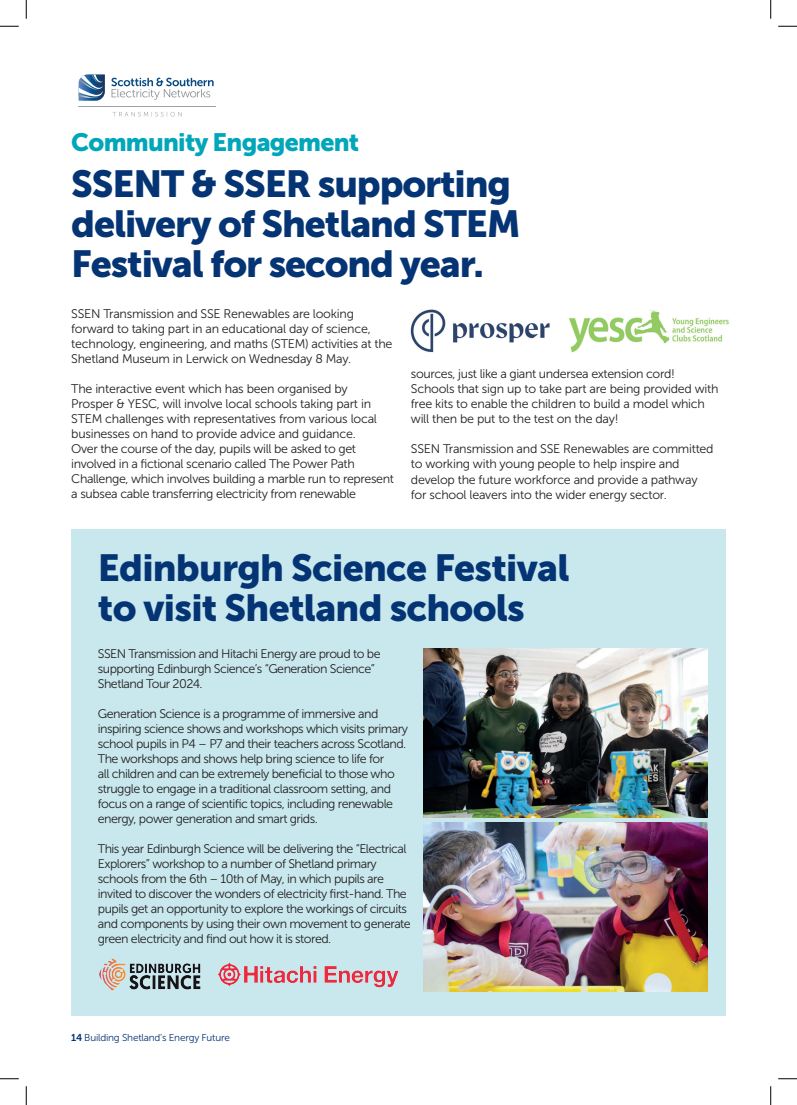
<style>
.page{position:relative;width:797px;height:1105px;background:#fff}
.page>*{position:absolute;margin:0;border:0;box-sizing:border-box;transform-origin:0 0}
.t1{font:37.5px/40px "Museo Sans 900";letter-spacing:-.03em;color:#053474}
.t2{font:25px "Museo Sans 900";letter-spacing:-.03em;color:#00a6b9}
.t3{font:12.5px/15px "Museo Sans 300";letter-spacing:-.03em;color:#231f20}
.t4{font:10px "Museo Sans 300";letter-spacing:-.02em;color:#053474}
.s1{font-family:"Museo Sans 700"}
</style>
<div class="page">
<svg style="left:112px;top:112px;width:70px;height:5px"></svg>
<hr style="left:78px;top:106px;width:138px;height:1px;background:#9ea3a7">
<svg style="left:79px;top:74px;width:26px;height:27px"></svg>
<svg style="left:111px;top:78px;width:103px;height:22px"></svg>
<img style="left:410px;top:309px;width:140px;height:44px">
<img style="left:569px;top:309px;width:160px;height:44px">
<div style="left:71px;top:529px;width:654px;height:487px;background:#c8e8ee"></div>
<img style="left:217px;top:962px;width:182px;height:26px">
<img style="left:99px;top:958px;width:102px;height:33px">
<img style="left:423px;top:648px;width:285px;height:169px">
<img style="left:423px;top:823px;width:285px;height:169px">
<svg style="left:0;top:25px;width:19px;height:2px"></svg>
<svg style="left:778px;top:25px;width:19px;height:2px"></svg>
<svg style="left:0;top:1078px;width:19px;height:1px"></svg>
<svg style="left:778px;top:1078px;width:19px;height:1px"></svg>
<svg style="left:25px;top:0;width:2px;height:19px"></svg>
<svg style="left:25px;top:1086px;width:2px;height:19px"></svg>
<svg style="left:770px;top:0;width:1px;height:19px"></svg>
<svg style="left:770px;top:1086px;width:1px;height:19px"></svg>
<h2 class="t2" style="left:71px;top:128px;width:289px">Community Engagement</h2>
<h1 class="t1" style="left:71px;top:164px;width:451px">SSENT &amp; SSER supporting delivery of Shetland STEM<br>Festival for second year.</h1>
<p class="t3" style="left:71px;top:306px;width:323px">SSEN Transmission and SSE Renewables are looking forward to taking part in an educational day of science, technology, engineering, and maths (STEM) activities at the Shetland Museum in Lerwick on Wednesday 8 May.</p>
<p class="t3" style="left:71px;top:381px;width:324px">The interactive event which has been organised by<br>Prosper &amp; YESC, will involve local schools taking part in STEM challenges with representatives from various local businesses on hand to provide advice and guidance.<br>Over the course of the day, pupils will be asked to get involved in a fictional scenario called The Power Path Challenge, which involves building a marble run to represent a subsea cable transferring electricity from renewable</p>
<p class="t3" style="left:411px;top:367px;width:309px">sources, just like a giant undersea extension cord!<br>Schools that sign up to take part are being provided with free kits to enable the children to build a model which will then be put to the test on the day!</p>
<p class="t3" style="left:411px;top:442px;width:304px">SSEN Transmission and SSE Renewables are committed to working with young people to help inspire and develop the future workforce and provide a pathway for school leavers into the wider energy sector.</p>
<h1 class="t1" style="left:98px;top:548px;width:473px">Edinburgh Science Festival to visit Shetland schools</h1>
<p class="t3" style="left:98px;top:646px;width:284px">SSEN Transmission and Hitachi Energy are proud to be supporting Edinburgh Science’s “Generation Science”<br>Shetland Tour 2024.</p>
<p class="t3" style="left:98px;top:706px;width:311px">Generation Science is a programme of immersive and inspiring science shows and workshops which visits primary school pupils in P4 – P7 and their teachers across Scotland.<br>The workshops and shows help bring science to life for<br>all children and can be extremely beneficial to those who struggle to engage in a traditional classroom setting, and focus on a range of scientific topics, including renewable energy, power generation and smart grids.</p>
<p class="t3" style="left:98px;top:841px;width:314px">This year Edinburgh Science will be delivering the “Electrical Explorers” workshop to a number of Shetland primary schools from the 6th – 10th of May, in which pupils are invited to discover the wonders of electricity first-hand. The pupils get an opportunity to explore the workings of circuits and components by using their own movement to generate green electricity and find out how it is stored.</p>
<p class="t4" style="left:71px;top:1032px;width:160px"><span class="s1">14</span> Building Shetland’s Energy Future</p>
</div>
